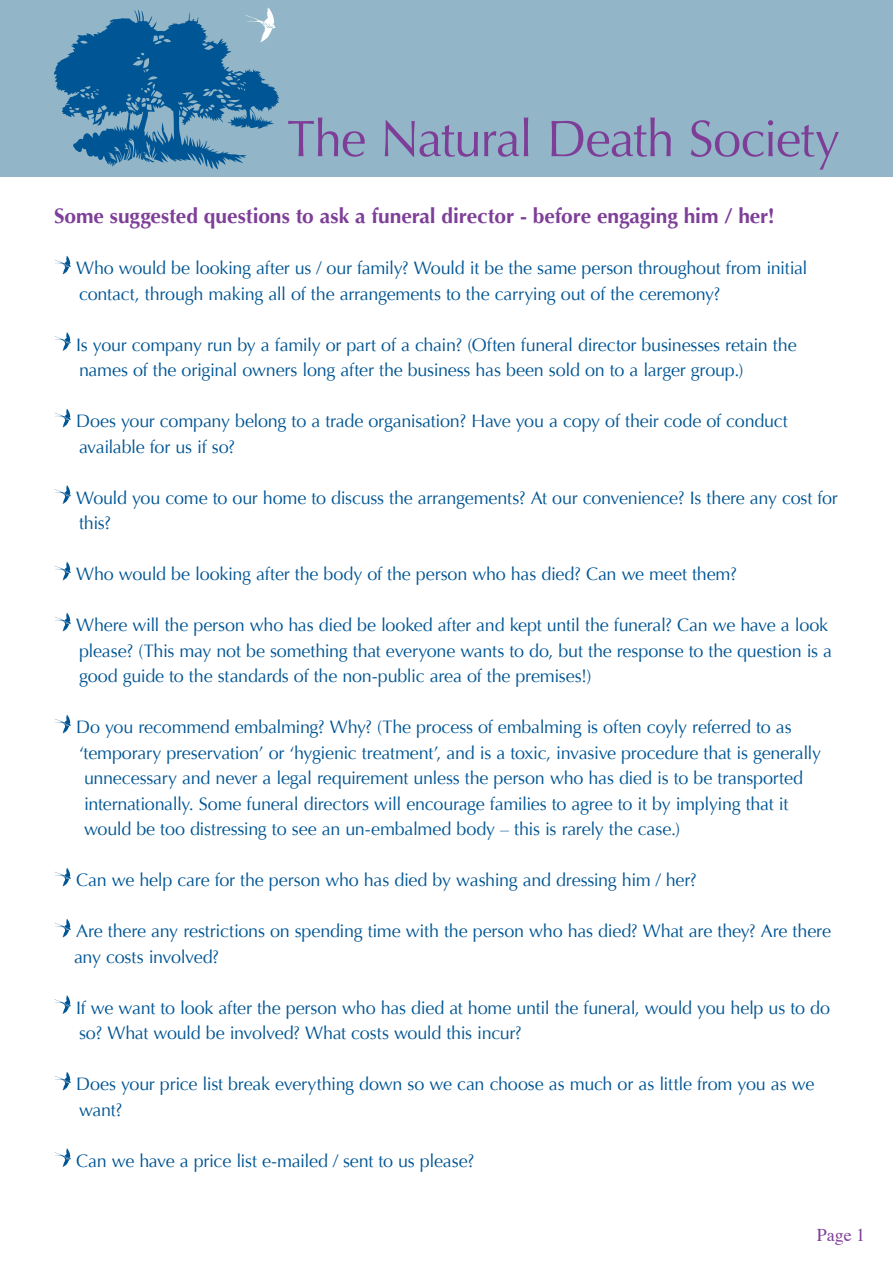
<style>
.page{position:relative;width:893px;height:1263px;background:#fff}
.page>*{position:absolute;margin:0;border:0;box-sizing:border-box;transform-origin:0 0}
.t1{font:700 21px "Optima";letter-spacing:-.005em;color:#7e3f98}
.t2{font:18px/25.5px "Optima";letter-spacing:-.015em;color:#005594}
.t3{font:18px "Times";color:#7e3f98}
</style>
<div class="page">
<svg style="left:54px;top:255px;width:17px;height:19px"></svg>
<svg style="left:54px;top:332px;width:17px;height:19px"></svg>
<svg style="left:54px;top:408px;width:17px;height:19px"></svg>
<svg style="left:54px;top:485px;width:17px;height:19px"></svg>
<svg style="left:54px;top:561px;width:17px;height:19px"></svg>
<svg style="left:54px;top:612px;width:17px;height:19px"></svg>
<svg style="left:54px;top:714px;width:17px;height:19px"></svg>
<svg style="left:54px;top:867px;width:17px;height:19px"></svg>
<svg style="left:54px;top:918px;width:17px;height:19px"></svg>
<svg style="left:54px;top:995px;width:17px;height:19px"></svg>
<svg style="left:54px;top:1071px;width:17px;height:19px"></svg>
<svg style="left:54px;top:1148px;width:17px;height:19px"></svg>
<div style="left:0;top:0;width:893px;height:177px;background:#92b6c7"></div>
<svg style="left:54px;top:7px;width:225px;height:163px"></svg>
<svg style="left:288px;top:117px;width:77px;height:40px"></svg>
<svg style="left:385px;top:120px;width:93px;height:37px"></svg>
<svg style="left:484px;top:117px;width:44px;height:40px"></svg>
<svg style="left:551px;top:117px;width:120px;height:40px"></svg>
<svg style="left:691px;top:120px;width:148px;height:50px"></svg>
<p class="t1" style="left:54px;top:204px;width:722px">Some suggested questions to ask a funeral director - before engaging him / her!</p>
<p class="t2" style="left:76px;top:256px;width:733px">Who would be looking after us / our family? Would it be the same person throughout from initial contact, through making all of the arrangements to the carrying out of the ceremony?</p>
<p class="t2" style="left:76px;top:332px;width:722px">Is your company run by a family or part of a chain? (Often funeral director businesses retain the names of the original owners long after the business has been sold on to a larger group.)</p>
<p class="t2" style="left:76px;top:409px;width:713px">Does your company belong to a trade organisation? Have you a copy of their code of conduct available for us if so?</p>
<p class="t2" style="left:76px;top:485px;width:763px">Would you come to our home to discuss the arrangements? At our convenience? Is there any cost for this?</p>
<p class="t2" style="left:76px;top:562px;width:662px">Who would be looking after the body of the person who has died? Can we meet them?</p>
<p class="t2" style="left:76px;top:613px;width:758px">Where will the person who has died be looked after and kept until the funeral? Can we have a look please? (This may not be something that everyone wants to do, but the response to the question is a good guide to the standards of the non-public area of the premises!)</p>
<p class="t2" style="left:76px;top:715px;width:746px">Do you recommend embalming? Why? (The process of embalming is often coyly referred to as ‘temporary preservation’ or ‘hygienic treatment’, and is a toxic, invasive procedure that is generally unnecessary and never a legal requirement unless the person who has died is to be transported internationally. Some funeral directors will encourage families to agree to it by implying that it would be too distressing to see an un-embalmed body – this is rarely the case.)</p>
<p class="t2" style="left:76px;top:868px;width:622px">Can we help care for the person who has died by washing and dressing him / her?</p>
<p class="t2" style="left:74px;top:919px;width:758px">Are there any restrictions on spending time with the person who has died? What are they? Are there any costs involved?</p>
<p class="t2" style="left:76px;top:995px;width:755px">If we want to look after the person who has died at home until the funeral, would you help us to do so? What would be involved? What costs would this incur?</p>
<p class="t2" style="left:76px;top:1072px;width:740px">Does your price list break everything down so we can choose as much or as little from you as we want?</p>
<p class="t2" style="left:76px;top:1148px;width:400px">Can we have a price list e-mailed / sent to us please?</p>
<p class="t3" style="left:817px;top:1218px;width:50px">Page 1</p>
</div>
